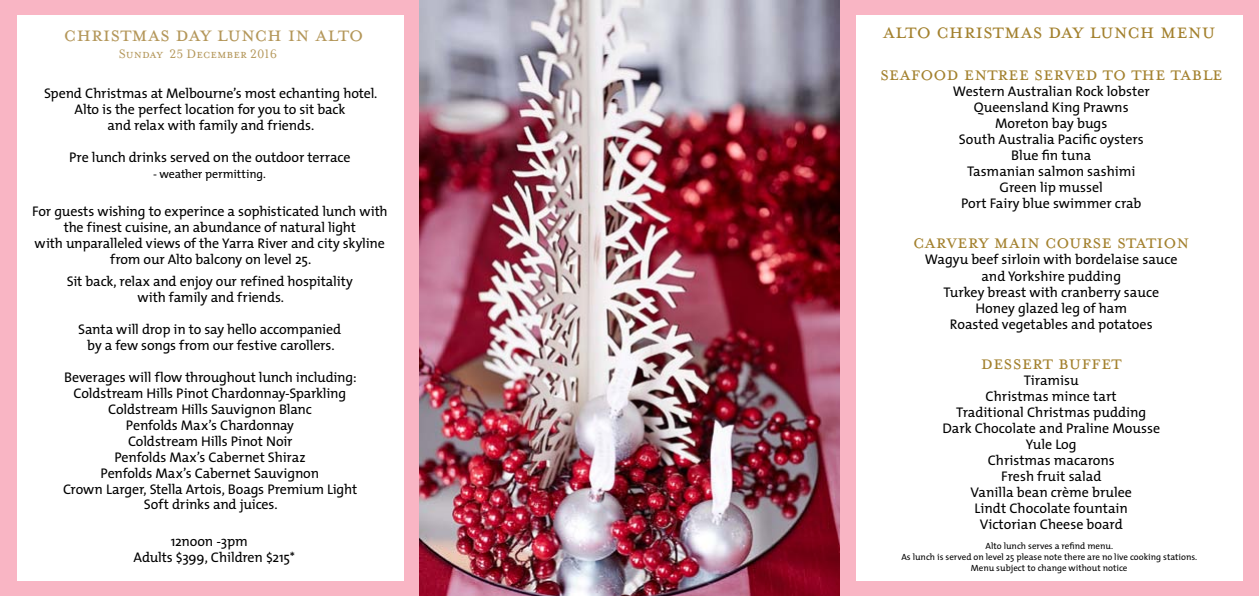
<style>
.page{position:relative;width:1259px;height:596px;background:#fff}
.page>*{position:absolute;margin:0;border:0;box-sizing:border-box;transform-origin:0 0}
.t1{font:24px "Mrs Eaves All Small Caps";color:#a3812e}
.t2{font:24px "Mrs Eaves Small Caps";color:#b4975a}
.t3{font:22px "Mrs Eaves All Small Caps";color:#a3812e}
.t4{font:14px/16px "The Mix";letter-spacing:-.005em;color:#000;text-align:center}
.t5{font:14px "Mrs Eaves Small Caps";color:#b4975a}
.t6{font:12px "The Mix";letter-spacing:-.01em;color:#000}
.t7{font:9px/10.8px "The Mix";color:#000;text-align:center}
</style>
<div class="page">
<div style="left:839px;top:0;width:420px;height:595px;background:#f9b5c4"></div>
<div style="left:856px;top:15px;width:386px;height:565px;background:#fff"></div>
<div style="left:0;top:0;width:420px;height:595px;background:#f9b5c4"></div>
<div style="left:17px;top:15px;width:386px;height:565px;background:#fff"></div>
<img style="left:420px;top:0;width:419px;height:595px">
<h1 class="t2" style="left:64px;top:21px;width:301px">christmas day lunch in alto</h1>
<p class="t5" style="left:119px;top:46px;width:160px">Sunday 25 December 2016</p>
<p class="t4" style="left:44px;top:85px;width:335px">Spend Christmas at Melbourne’s most echanting hotel.<br>Alto is the perfect location for you to sit back<br>and relax with family and friends.</p>
<p class="t4" style="left:69px;top:149px;width:283px">Pre lunch drinks served on the outdoor terrace</p>
<p class="t6" style="left:153px;top:166px;width:114px">- weather permitting.</p>
<p class="t4" style="left:32px;top:203px;width:357px">For guests wishing to experince a sophisticated lunch with the finest cuisine, an abundance of natural light<br>with unparalleled views of the Yarra River and city skyline from our Alto balcony on level 25.</p>
<p class="t4" style="left:67px;top:273px;width:287px">Sit back, relax and enjoy our refined hospitality with family and friends.</p>
<p class="t4" style="left:78px;top:321px;width:264px">Santa will drop in to say hello accompanied by a few songs from our festive carollers.</p>
<p class="t4" style="left:63px;top:369px;width:296px">Beverages will flow throughout lunch including:<br>Coldstream Hills Pinot Chardonnay-Sparkling Coldstream Hills Sauvignon Blanc<br>Penfolds Max’s Chardonnay<br>Coldstream Hills Pinot Noir<br>Penfolds Max’s Cabernet Shiraz<br>Penfolds Max’s Cabernet Sauvignon<br>Crown Larger, Stella Artois, Boags Premium Light Soft drinks and juices.</p>
<p class="t4" style="left:134px;top:533px;width:163px;text-align:left;text-indent:37px">12noon -3pm<br>Adults $399, Children $215*</p>
<h1 class="t1" style="left:882px;top:22px;width:334px">alto christmas day lunch menu</h1>
<h2 class="t3" style="left:880px;top:65px;width:344px">seafood entree served to the table</h2>
<p class="t4" style="left:952px;top:84px;width:198px">Western Australian Rock lobster<br>Queensland King Prawns<br>Moreton bay bugs<br>South Australia Pacific oysters<br>Blue fin tuna<br>Tasmanian salmon sashimi<br>Green lip mussel<br>Port Fairy blue swimmer crab</p>
<h2 class="t3" style="left:913px;top:233px;width:278px">CARVERY MAIN COURSE STATION</h2>
<p class="t4" style="left:925px;top:252px;width:254px">Wagyu beef sirloin with bordelaise sauce and Yorkshire pudding<br>Turkey breast with cranberry sauce<br>Honey glazed leg of ham<br>Roasted vegetables and potatoes</p>
<h2 class="t3" style="left:981px;top:353px;width:142px">dessert BUFFET</h2>
<p class="t4" style="left:942px;top:372px;width:219px">Tiramisu<br>Christmas mince tart<br>Traditional Christmas pudding<br>Dark Chocolate and Praline Mousse<br>Yule Log<br>Christmas macarons<br>Fresh fruit salad<br>Vanilla bean crème brulee<br>Lindt Chocolate fountain<br>Victorian Cheese board</p>
<p class="t7" style="left:901px;top:540px;width:297px">Alto lunch serves a refind menu.<br>As lunch is served on level 25 please note there are no live cooking stations.<br>Menu subject to change without notice</p>
</div>
